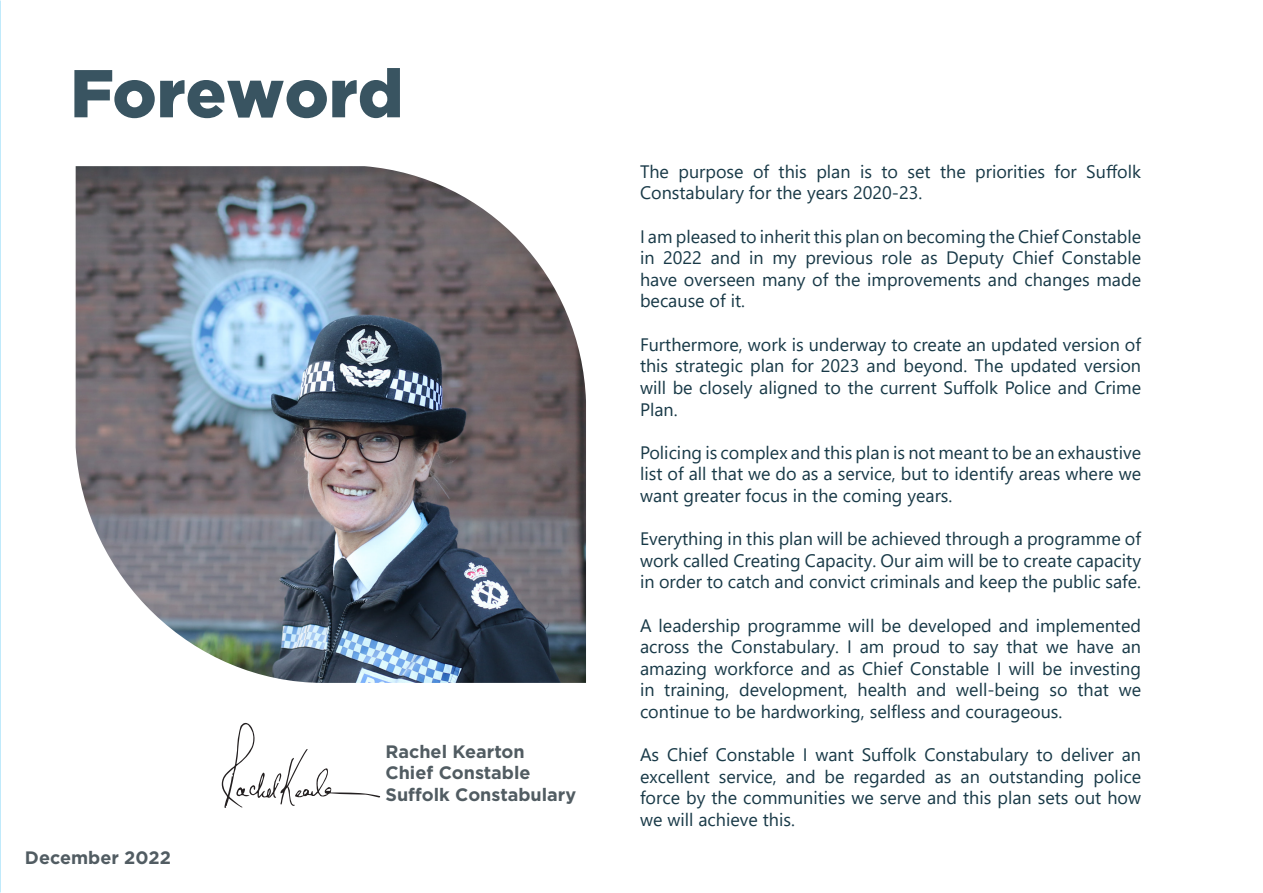
<style>
.page{position:relative;width:1263px;height:893px;background:#fff}
.page>*{position:absolute;margin:0;border:0;box-sizing:border-box;transform-origin:0 0}
.t1{font:900 67.5px "Gotham";color:#395461}
.t2{font:18px/21.6px "Segoe UI";color:#183947;text-align:justify}
.t3{font:700 18px "Gotham";color:#515c62}
</style>
<div class="page">
<img style="left:76px;top:166px;width:510px;height:517px">
<svg style="left:222px;top:723px;width:158px;height:85px"></svg>
<h1 class="t1" style="left:70px;top:54px;width:335px">Foreword</h1>
<p class="t3" style="left:25px;top:845px;width:147px">December 2022</p>
<p class="t3" style="left:385px;top:739px;width:141px">Rachel Kearton</p>
<p class="t3" style="left:385px;top:761px;width:147px">Chief Constable</p>
<p class="t3" style="left:385px;top:782px;width:192px">Suffolk Constabulary</p>
<p class="t2" style="left:640px;top:159px;width:503px">The purpose of this plan is to set the priorities for Suffolk<br>Constabulary for the years 2020-23.</p>
<p class="t2" style="left:640px;top:224px;width:503px">I am pleased to inherit this plan on becoming the Chief Constable in 2022 and in my previous role as Deputy Chief Constable have overseen many of the improvements and changes made because of it.</p>
<p class="t2" style="left:640px;top:332px;width:503px">Furthermore, work is underway to create an updated version of this strategic plan for 2023 and beyond. The updated version will be closely aligned to the current Suffolk Police and Crime Plan.</p>
<p class="t2" style="left:640px;top:440px;width:503px">Policing is complex and this plan is not meant to be an exhaustive list of all that we do as a service, but to identify areas where we want greater focus in the coming years.</p>
<p class="t2" style="left:640px;top:526px;width:503px">Everything in this plan will be achieved through a programme of work called Creating Capacity. Our aim will be to create capacity in order to catch and convict criminals and keep the public safe.</p>
<p class="t2" style="left:640px;top:613px;width:503px">A leadership programme will be developed and implemented across the Constabulary. I am proud to say that we have an amazing workforce and as Chief Constable I will be investing in training, development, health and well-being so that we continue to be hardworking, selfless and courageous.</p>
<p class="t2" style="left:640px;top:742px;width:503px">As Chief Constable I want Suffolk Constabulary to deliver an excellent service, and be regarded as an outstanding police force by the communities we serve and this plan sets out how we will achieve this.</p>
</div>
